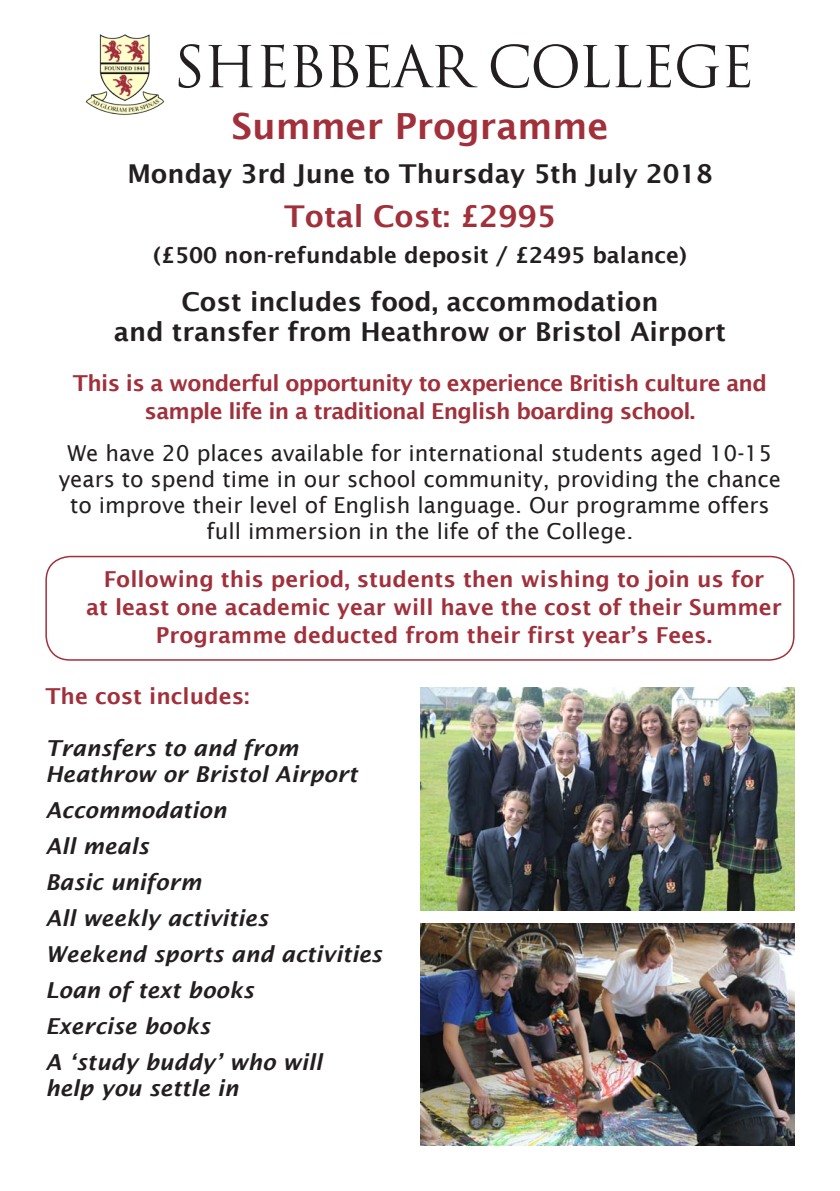
<style>
.page{position:relative;width:840px;height:1191px;background:#fff}
.page>*{position:absolute;margin:0;border:0;box-sizing:border-box;transform-origin:0 0}
.t1{font:56px "Trajan Pro";letter-spacing:-.03em;color:#231f20}
.Sub_Headings{font:600 36px "Lucida Sans";color:#a1303b}
.Sub_Headings-2{font:600 30px "Lucida Sans";color:#a1303b}
.Sub_Headings-3{font:600 26px "Lucida Sans";color:#231f20}
.Paragraph_Style{font:22px/26px "Lucida Sans";color:#231f20;text-align:center}
.Paragraph_Style-2{font:italic 600 22px/26px "Lucida Sans";color:#231f20}
.Paragraph_Style-3{font:600 22px "Lucida Sans";color:#a1303b}
.Paragraph_Style-4{font:600 22px "Lucida Sans";letter-spacing:-.03em;color:#a1303b}
.Sub_Headings-4{font:600 22px "Lucida Sans";color:#231f20}
</style>
<div class="page">
<img style="left:85px;top:34px;width:80px;height:81px">
<img style="left:420px;top:687px;width:374px;height:223px">
<div style="left:45px;top:556px;width:749px;height:104px;border:2px solid #a1303b;border-radius:24px"></div>
<img style="left:420px;top:923px;width:374px;height:222px">
<p class="t1" style="left:173px;top:31px;width:582px">SHEBBEAR COLLEGE</p>
<p class="Sub_Headings" style="left:231px;top:106px;width:378px">Summer Programme</p>
<p class="Sub_Headings-3" style="left:127px;top:159px;width:586px">Monday 3rd June to Thursday 5th July 2018</p>
<p class="Sub_Headings-2" style="left:284px;top:199px;width:273px">Total Cost: £2995</p>
<p class="Sub_Headings-4" style="left:153px;top:243px;width:535px">(£500 non-refundable deposit / £2495 balance)</p>
<p class="Sub_Headings-3" style="left:181px;top:287px;width:478px">Cost includes food, accommodation</p>
<p class="Sub_Headings-3" style="left:114px;top:317px;width:613px">and transfer from Heathrow or Bristol Airport</p>
<p class="Paragraph_Style-4" style="left:73px;top:371px;width:695px">This is a wonderful opportunity to experience British culture and</p>
<p class="Paragraph_Style-4" style="left:144px;top:399px;width:552px">sample life in a traditional English boarding school.</p>
<p class="Paragraph_Style" style="left:59px;top:440px;width:723px">We have 20 places available for international students aged 10-15 years to spend time in our school community, providing the chance to improve their level of English language. Our programme offers</p>
<p class="Paragraph_Style" style="left:206px;top:518px;width:428px">full immersion in the life of the College.</p>
<p class="Paragraph_Style-3" style="left:104px;top:567px;width:661px">Following this period, students then wishing to join us for</p>
<p class="Paragraph_Style-3" style="left:86px;top:595px;width:697px">at least one academic year will have the cost of their Summer</p>
<p class="Paragraph_Style-3" style="left:156px;top:623px;width:557px">Programme deducted from their first year’s Fees.</p>
<p class="Paragraph_Style-3" style="left:45px;top:683px;width:205px">The cost includes:</p>
<p class="Paragraph_Style-2" style="left:45px;top:735px;width:313px">Transfers to and from<br>Heathrow or Bristol Airport</p>
<p class="Paragraph_Style-2" style="left:45px;top:797px;width:182px">Accommodation</p>
<p class="Paragraph_Style-2" style="left:45px;top:833px;width:105px">All meals</p>
<p class="Paragraph_Style-2" style="left:45px;top:869px;width:157px">Basic uniform</p>
<p class="Paragraph_Style-2" style="left:45px;top:905px;width:224px">All weekly activities</p>
<p class="Paragraph_Style-2" style="left:45px;top:941px;width:338px">Weekend sports and activities</p>
<p class="Paragraph_Style-2" style="left:45px;top:977px;width:210px">Loan of text books</p>
<p class="Paragraph_Style-2" style="left:45px;top:1013px;width:166px">Exercise books</p>
<p class="Paragraph_Style-2" style="left:45px;top:1049px;width:278px">A ‘study buddy’ who will</p>
<p class="Paragraph_Style-2" style="left:45px;top:1075px;width:194px">help you settle in</p>
</div>
